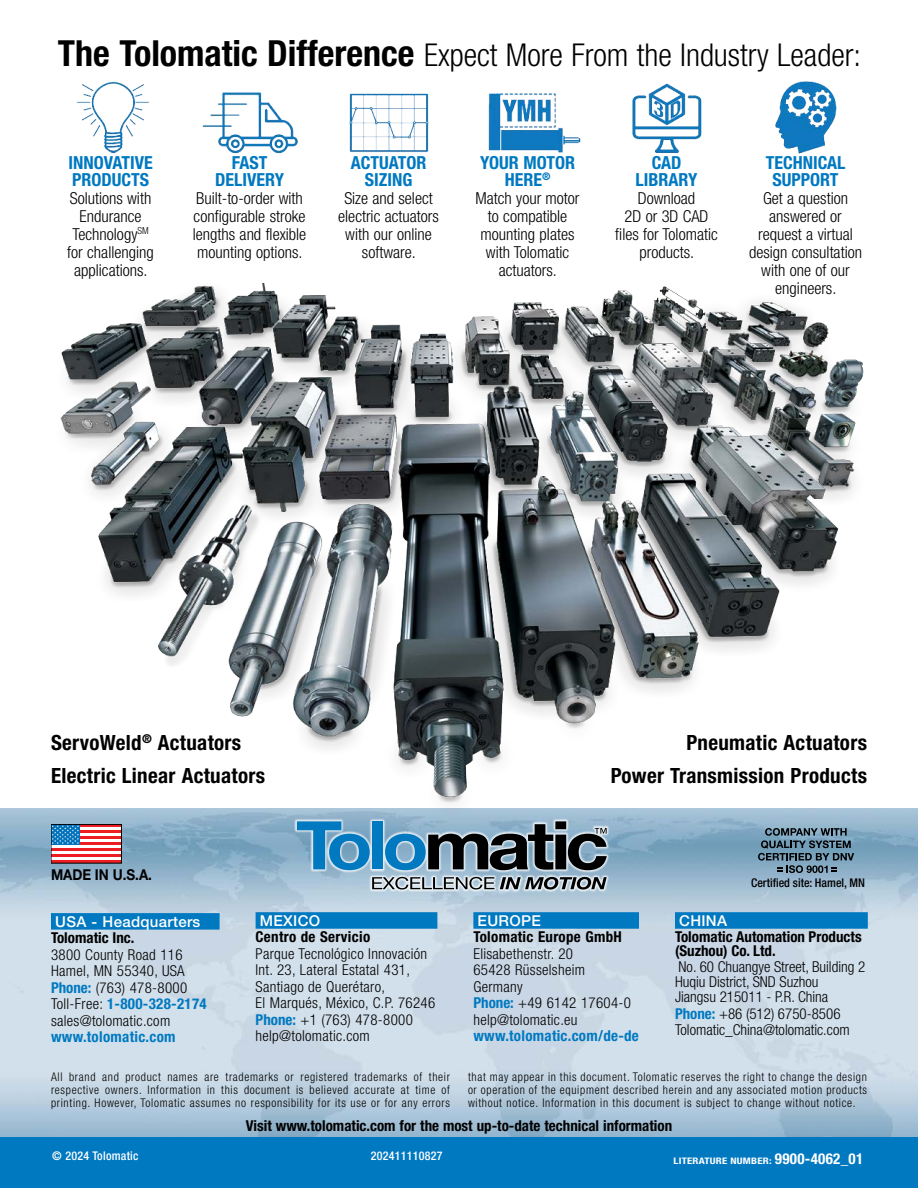
<style>
.page{position:relative;width:918px;height:1188px;background:#fff}
.page>*{position:absolute;margin:0;border:0;box-sizing:border-box;transform-origin:0 0}
.t1{font:300 condensed 31.5px "Helvetica Neue LT Std";color:#000}
.t2{font:700 condensed 21px/33px "Helvetica Neue LT Std";letter-spacing:.015em;color:#000}
.t3{font:700 condensed 18px/16.5px "Helvetica Neue LT Std";color:#0079c1;text-align:center}
.t4{font:300 condensed 16.5px/18px "Helvetica Neue LT Std";color:#000;text-align:center}
.t5{font:300 condensed 15px/16.5px "Helvetica Neue LT Std";letter-spacing:.02em;color:#000}
.t6{font:300 condensed 15px/15px "Helvetica Neue LT Std";color:#000}
.t7{font:700 condensed 15px/13.5px "Helvetica Neue LT Std";color:#000}
.t8{font:700 condensed 15px "Helvetica Neue LT Std";letter-spacing:.02em;color:#0079c1}
.t9{font:700 condensed 15px "Helvetica Neue LT Std";letter-spacing:.02em;color:#fff}
.t10{font:700 condensed 15px "Helvetica Neue LT Std";letter-spacing:.02em;color:#000}
.t11{font:500 15px "Helvetica Neue LT Std";letter-spacing:.02em;color:#fff}
.t12{font:700 15px "Helvetica Neue LT Std";color:#000;scale:.9 1}
.t13{font:300 condensed 12px/12.8px "Helvetica Neue LT Std";letter-spacing:.06em;color:#000;text-align:justify}
.t14{font:500 condensed 12px "Helvetica Neue LT Std";letter-spacing:.02em;color:#fff}
.t15{font:500 condensed 12px "Helvetica Neue LT Std";color:#000}
.s1{font-weight:700;font-size:36px}
.s2{font-weight:700;color:#0079c1}
.s3{font-size:9px}
</style>
<div class="page">
<img style="left:0;top:808px;width:918px;height:330px">
<img style="left:42px;top:282px;width:834px;height:533px">
<div style="left:0;top:1138px;width:918px;height:50px;background:#0079c1"></div>
<div style="left:51px;top:913px;width:169px;height:17px;background:#0079c1"></div>
<div style="left:294px;top:818px;width:316px;height:74px;background:#fff;opacity:.75"></div>
<svg style="left:372px;top:877px;width:122px;height:13px;background:#939ba1"></svg>
<svg style="left:500px;top:877px;width:107px;height:13px"></svg>
<svg style="left:297px;top:821px;width:73px;height:49px;background:#509ac8"></svg>
<div style="left:372px;top:821px;width:11px;height:48px;background:#0079c1"></div>
<svg style="left:385px;top:821px;width:222px;height:49px;background:#5a7384"></svg>
<div style="left:473px;top:912px;width:166px;height:17px;background:#0079c1"></div>
<div style="left:256px;top:912px;width:181px;height:17px;background:#0079c1"></div>
<svg style="left:758px;top:828px;width:96px;height:45px;background:#5c7a8d"></svg>
<div style="left:675px;top:912px;width:193px;height:17px;background:#0079c1"></div>
<img style="left:77px;top:81px;width:760px;height:73px">
<div style="left:51px;top:824px;width:70px;height:39px;background:#fff"></div>
<hr style="left:80px;top:824px;width:41px;height:3px;background:#ed1d24">
<hr style="left:80px;top:830px;width:41px;height:3px;background:#ed1d24">
<hr style="left:80px;top:836px;width:41px;height:3px;background:#ed1d24">
<hr style="left:80px;top:842px;width:41px;height:3px;background:#ed1d24">
<hr style="left:51px;top:848px;width:70px;height:3px;background:#ed1d24">
<hr style="left:51px;top:854px;width:70px;height:3px;background:#ed1d24">
<hr style="left:51px;top:860px;width:70px;height:3px;background:#ed1d24">
<div style="left:51px;top:824px;width:29px;height:21px;background:#0072bc"></div>
<svg style="left:53px;top:826px;width:26px;height:18px"></svg>
<div style="left:51px;top:824px;width:70px;height:39px;border:1px solid #000"></div>
<h1 class="t1" style="left:58px;top:37px;width:805px"><span class="s1">The Tolomatic Difference</span> Expect More From the Industry Leader:</h1>
<h3 class="t3" style="left:68px;top:155px;width:86px;text-align:left">INNOVATIVE<br>PRODUCTS</h3>
<h3 class="t4" style="left:67px;top:189px;width:88px">Solutions with<br>Endurance<br>Technology<sup>SM </sup>for challenging applications.</h3>
<h3 class="t3" style="left:215px;top:155px;width:71px">FAST<br>DELIVERY</h3>
<h3 class="t4" style="left:193px;top:189px;width:115px;text-align:left">Built-to-order with configurable stroke lengths and flexible mounting options.</h3>
<h3 class="t3" style="left:351px;top:155px;width:77px">ACTUATOR<br>SIZING</h3>
<h3 class="t4" style="left:338px;top:189px;width:102px">Size and select electric actuators with our online software.</h3>
<h3 class="t3" style="left:480px;top:155px;width:97px">YOUR MOTOR<br>HERE<sup>®</sup></h3>
<h3 class="t4" style="left:476px;top:189px;width:106px">Match your motor to compatible mounting plates with Tolomatic actuators.</h3>
<h3 class="t3" style="left:636px;top:155px;width:64px">CAD<br>LIBRARY</h3>
<h3 class="t4" style="left:615px;top:189px;width:104px">Download<br>2D or 3D CAD files for Tolomatic products.</h3>
<h3 class="t3" style="left:766px;top:155px;width:81px">TECHNICAL<br>SUPPORT</h3>
<h3 class="t4" style="left:749px;top:189px;width:115px">Get a question answered or request a virtual design consultation with one of our engineers.</h3>
<h2 class="t2" style="left:51px;top:726px;width:216px">ServoWeld<sup>®</sup> Actuators<br>Electric Linear Actuators</h2>
<h2 class="t2" style="left:611px;top:726px;width:258px;text-align:right">Pneumatic Actuators<br>Power Transmission Products</h2>
<p class="t12" style="left:51px;top:865px;width:114px">MADE IN U.S.A.</p>
<p class="t11" style="left:55px;top:912px;width:147px">USA - Headquarters</p>
<p class="t7" style="left:51px;top:931px;width:85px">Tolomatic Inc.</p>
<p class="t5" style="left:51px;top:946px;width:157px">3800 County Road 116<br>Hamel, MN 55340, USA<br><span class="s2">Phone:</span> (763) 478-8000<br>Toll-Free: <span class="s2">1-800-328-2174 </span>sales@tolomatic.com</p>
<p class="t8" style="left:51px;top:1028px;width:126px">www.tolomatic.com</p>
<p class="t11" style="left:260px;top:911px;width:62px">MEXICO</p>
<p class="t10" style="left:256px;top:928px;width:116px">Centro de Servicio</p>
<p class="t5" style="left:256px;top:945px;width:181px">Parque Tecnológico Innovación<br>Int. 23, Lateral Estatal 431,<br>Santiago de Querétaro,<br>El Marqués, México, C.P. 76246<br><span class="s2">Phone:</span> +1 (763) 478-8000 help@tolomatic.com</p>
<p class="t11" style="left:478px;top:911px;width:65px">EUROPE</p>
<p class="t10" style="left:473px;top:928px;width:150px">Tolomatic Europe GmbH</p>
<p class="t5" style="left:473px;top:945px;width:159px">Elisabethenstr. 20<br>65428 Rüsselsheim<br>Germany<br><span class="s2">Phone:</span> +49 6142 17604-0 help@tolomatic.eu</p>
<p class="t8" style="left:473px;top:1027px;width:167px">www.tolomatic.com/de-de</p>
<p class="t15" style="left:751px;top:876px;width:115px">Certified site: Hamel, MN</p>
<p class="t11" style="left:679px;top:911px;width:49px">CHINA</p>
<p class="t7" style="left:675px;top:930px;width:188px">Tolomatic Automation Products (Suzhou) Co. Ltd.</p>
<p class="t6" style="left:675px;top:959px;width:192px">No. 60 Chuangye Street, Building 2<br>Huqiu District, SND Suzhou<br>Jiangsu 215011 - P.R. China</p>
<p class="t6" style="left:675px;top:1005px;width:176px;line-height:16.5px"><span class="s2">Phone:</span> +86 (512) 6750-8506<br>Tolomatic_China@tolomatic.com</p>
<p class="t13" style="left:51px;top:1071px;width:401px">All brand and product names are trademarks or registered trademarks of their respective owners. Information in this document is believed accurate at time of printing. However, Tolomatic assumes no responsibility for its use or for any errors</p>
<p class="t13" style="left:468px;top:1071px;width:401px">that may appear in this document. Tolomatic reserves the right to change the design or operation of the equipment described herein and any associated motion products without notice. Information in this document is subject to change without notice.</p>
<p class="t7" style="left:246px;top:1119px;width:428px">Visit www.tolomatic.com for the most up-to-date technical information</p>
<p class="t14" style="left:52px;top:1148px;width:88px">© 2024 Tolomatic</p>
<p class="t9" style="left:674px;top:1149px;width:246px"><span class="s3">LITERATURE NUMBER:</span> 9900-4062_01_Gantry-</p>
<p class="t14" style="left:371px;top:1148px;width:73px">202411110827</p>
</div>
